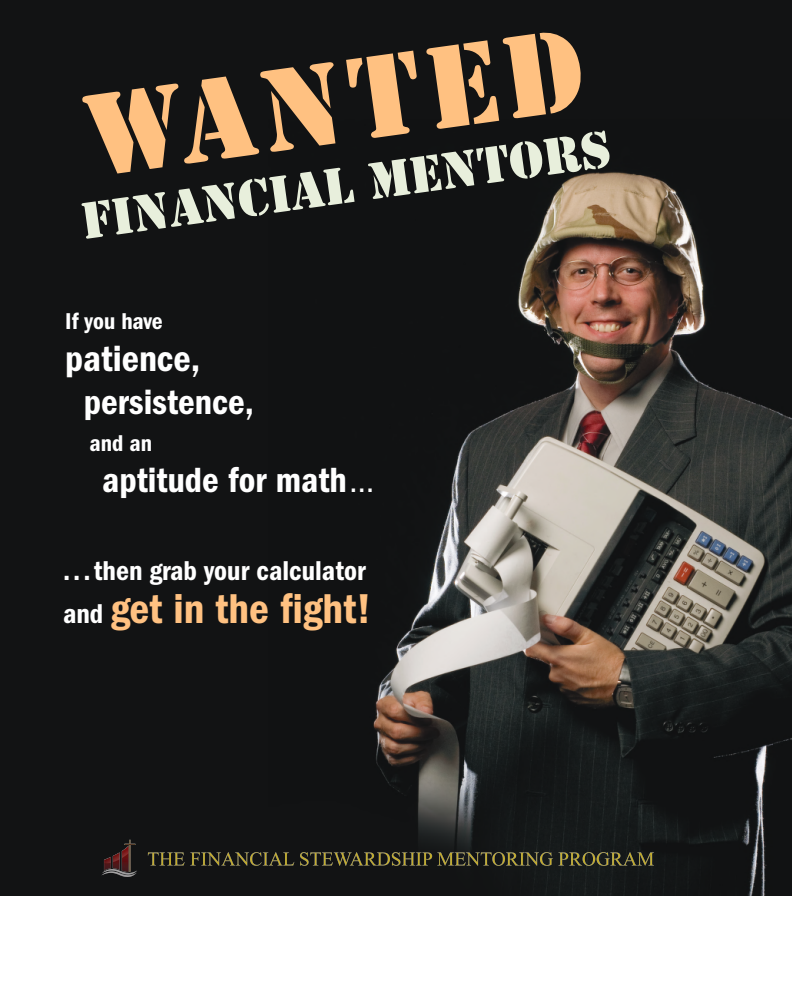
<style>
.page{position:relative;width:792px;height:1008px;background:#fff}
.page>*{position:absolute;margin:0;border:0;box-sizing:border-box;transform-origin:0 0}
.t1{font:108.6px "Cargo";color:#ffc181}
.t2{font:47.9px "Cargo";color:#e8efdc}
.t3{font:600 condensed 43.15px "Franklin Gothic";color:#ffc181}
.t4{font:600 condensed 37.65px "Franklin Gothic";color:#fff}
.t5{font:600 condensed 36.25px "Franklin Gothic";color:#fff}
.t6{font:600 condensed 28.2px "Franklin Gothic";color:#fff}
.t7{font:600 condensed 23.7px "Franklin Gothic";color:#fff}
.s1{font-size:23.7px}
.s2{font-size:28.2px;color:#fff}
</style>
<div class="page">
<img style="left:0;top:1px;width:792px;height:895px">
<img style="left:75px;top:824px;width:596px;height:65px">
<h1 class="t1" style="left:76px;top:68px;width:504px;rotate:-8deg">WANTED</h1>
<h2 class="t2" style="left:77px;top:191px;width:535px;rotate:-8deg">Financial Mentors</h2>
<p class="t7" style="left:65px;top:308px;width:99px">If you have</p>
<p class="t4" style="left:65px;top:337px;width:137px">patience,</p>
<p class="t5" style="left:84px;top:382px;width:172px">persistence,</p>
<p class="t7" style="left:89px;top:430px;width:64px">and an</p>
<p class="t5" style="left:102px;top:460px;width:273px">aptitude for math<span class="s1">...</span></p>
<p class="t6" style="left:63px;top:555px;width:304px">...then grab your calculator</p>
<p class="t3" style="left:63px;top:584px;width:310px"><span class="s2">and</span> get in the fight!</p>
</div>
